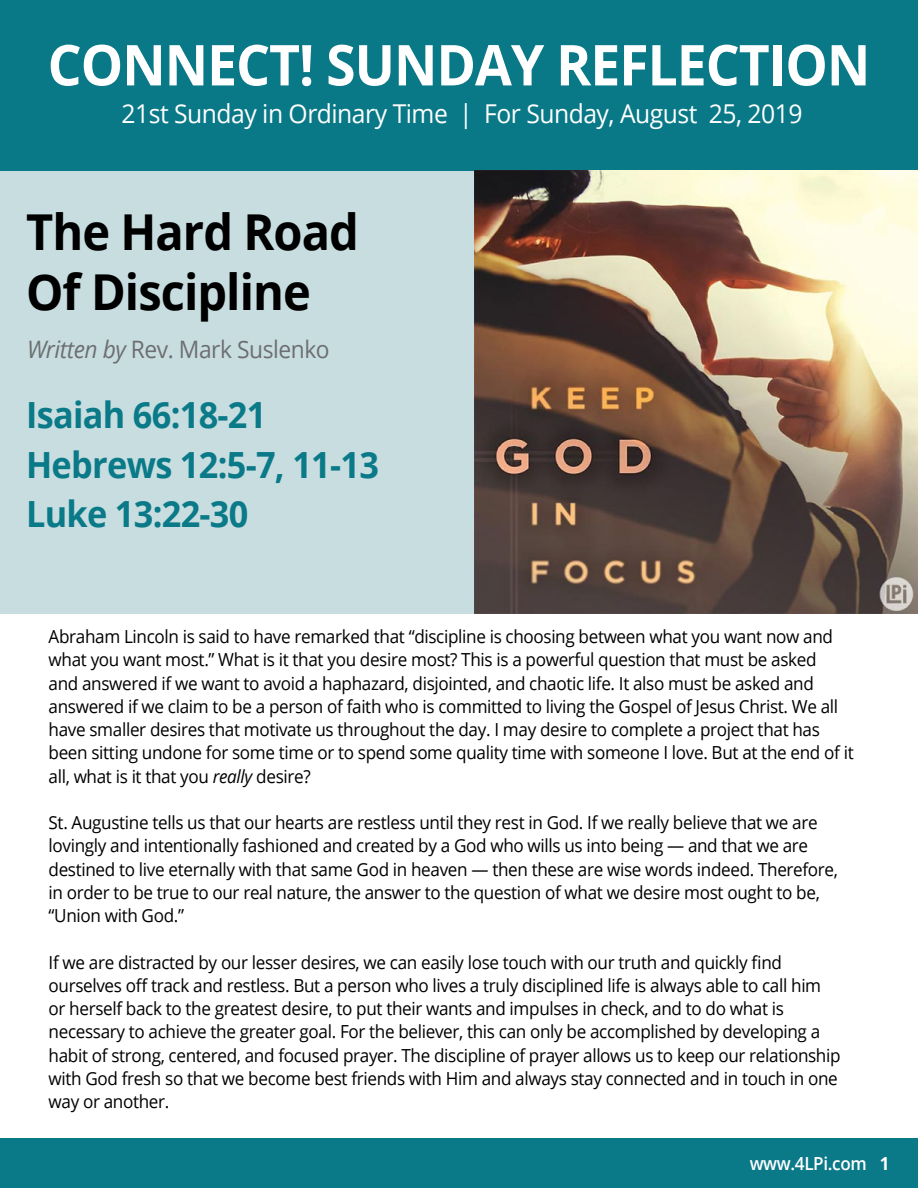
<style>
.page{position:relative;width:918px;height:1188px;background:#fff}
.page>*{position:absolute;margin:0;border:0;box-sizing:border-box;transform-origin:0 0}
.t1{font:700 56.4px "Open Sans";letter-spacing:-.02em;color:#fff;scale:.95 1}
.t2{font:700 49.5px/60.4px "Open Sans";letter-spacing:-.02em;color:#000;scale:.95 1}
.t3{font:700 36.15px/49.5px "Open Sans";letter-spacing:-.02em;color:#0a7988;scale:.95 1}
.t4{font:25.95px "Open Sans";letter-spacing:-.02em;color:#fff;scale:.95 1}
.t5{font:24px "Open Sans";letter-spacing:-.02em;color:#6d6e71;scale:.95 1}
.t6{font:18px/23.2px "Open Sans";letter-spacing:-.02em;color:#000;scale:.95 1}
.t7{font:600 18px "Open Sans";letter-spacing:-.02em;color:#fff;scale:.95 1}
.s1{font-style:italic}
.s2{font-weight:700}
</style>
<div class="page">
<div style="left:0;top:151px;width:918px;height:463px;background:#c7dddf"></div>
<div style="left:0;top:0;width:918px;height:170px;background:#097988"></div>
<img style="left:474px;top:170px;width:444px;height:444px">
<div style="left:0;top:1138px;width:918px;height:50px;background:#0a7988"></div>
<h1 class="t1" style="left:48px;top:25px;width:868px">CONNECT! SUNDAY REFLECTION</h1>
<h3 class="t4" style="left:121px;top:96px;width:718px">21st Sunday in Ordinary Time | For Sunday, August 25, 2019</h3>
<h2 class="t2" style="left:26px;top:201px;width:352px">The Hard Road<br>Of Discipline</h2>
<h3 class="t5" style="left:27px;top:333px;width:320px"><span class="s1">Written by</span> Rev. Mark Suslenko</h3>
<h3 class="t3" style="left:26px;top:390px;width:373px">Isaiah 66:18-21<br>Hebrews 12:5-7, 11-13<br>Luke 13:22-30</h3>
<p class="t6" style="left:49px;top:624px;width:849px">Abraham Lincoln is said to have remarked that “discipline is choosing between what you want now and what you want most.” What is it that you desire most? This is a powerful question that must be asked<br>and answered if we want to avoid a haphazard, disjointed, and chaotic life. It also must be asked and answered if we claim to be a person of faith who is committed to living the Gospel of Jesus Christ. We all have smaller desires that motivate us throughout the day. I may desire to complete a project that has been sitting undone for some time or to spend some quality time with someone I love. But at the end of it all, what is it that you <span class="s1">really</span> desire?</p>
<p class="t6" style="left:49px;top:811px;width:833px">St. Augustine tells us that our hearts are restless until they rest in God. If we really believe that we are lovingly and intentionally fashioned and created by a God who wills us into being — and that we are destined to live eternally with that same God in heaven — then these are wise words indeed. Therefore, in order to be true to our real nature, the answer to the question of what we desire most ought to be, “Union with God.”</p>
<p class="t6" style="left:49px;top:950px;width:835px">If we are distracted by our lesser desires, we can easily lose touch with our truth and quickly find ourselves off track and restless. But a person who lives a truly disciplined life is always able to call him or herself back to the greatest desire, to put their wants and impulses in check, and to do what is necessary to achieve the greater goal. For the believer, this can only be accomplished by developing a habit of strong, centered, and focused prayer. The discipline of prayer allows us to keep our relationship with God fresh so that we become best friends with Him and always stay connected and in touch in one way or another.</p>
<p class="t7" style="left:750px;top:1151px;width:149px">www.4LPi.com <span class="s2">1</span></p>
</div>
